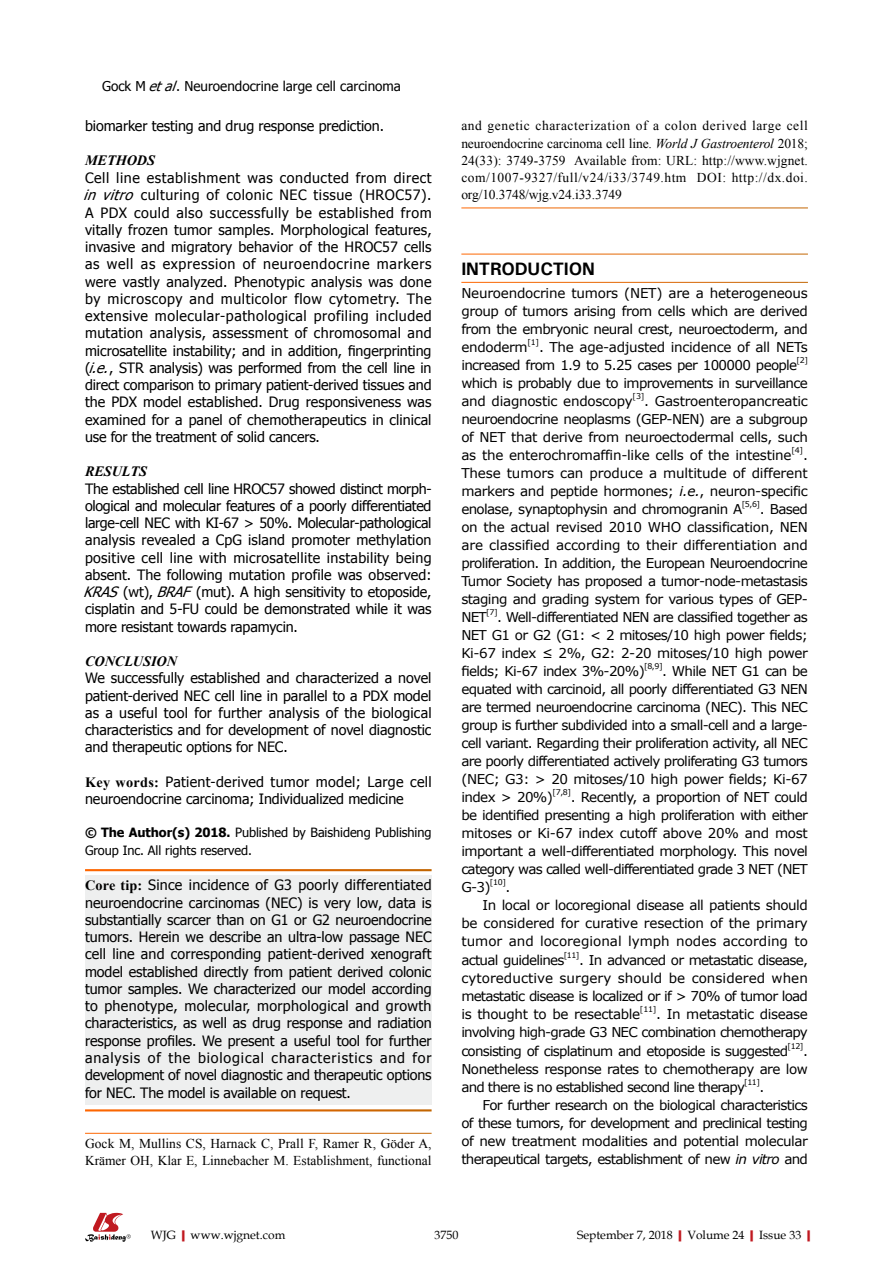
<style>
.page{position:relative;width:893px;height:1263px;background:#fff}
.page>*{position:absolute;margin:0;border:0;box-sizing:border-box;transform-origin:0 0}
.t1{font:700 18px "Univers";letter-spacing:-.01em;color:#000}
.t2{font:14.25px/17.2px "Tahoma";color:#000}
.t3{font:13.5px/18px "Verdana";letter-spacing:-.05em;color:#000;text-align:justify}
.t4{font:13.5px/17.2px "Times New Roman";color:#000}
.t5{font:13.5px "Verdana";letter-spacing:-.03em;color:#000}
.t6{font:13.5px "Verdana";letter-spacing:-.015em;color:#000}
.t7{font:13.5px "Tahoma";color:#000}
.t8{font:13.5px "Verdana";color:#000}
.t9{font:12.75px/17.2px "Tahoma";letter-spacing:-.005em;color:#000}
.t10{font:12px "Book Antiqua";color:#000}
.t11{font:7.8px "Verdana";letter-spacing:-.055em;color:#000}
.s1{font-style:italic}
.s2{font-family:"Times New Roman";font-weight:700;font-style:italic}
.s3{font-family:"Times New Roman";font-weight:700}
.s4{font-weight:700}
.s5{font-weight:700;color:#c01920}
</style>
<div class="page">
<div style="left:85px;top:875px;width:347px;height:229px;background:#eeefef"></div>
<svg style="left:85px;top:1213px;width:46px;height:29px"></svg>
<p class="t7" style="left:102px;top:77px;width:300px">Gock M <span class="s1">etal</span>. Neuroendocrine large cell carcinoma</p>
<p class="t2" style="left:85px;top:117px;width:301px">biomarker testing and drug response prediction.</p>
<p class="t2" style="left:83px;top:151px;width:350px"><span class="s2">METHODS<br></span>Cell line establishment was conducted from direct <span class="s1">invitro</span> culturing of colonic NEC tissue (HROC57).<br>A PDX could also successfully be established from vitally frozen tumor samples. Morphological features, invasive and migratory behavior of the HROC57 cells as well as expression of neuroendocrine markers were vastly analyzed. Phenotypic analysis was done by microscopy and multicolor flow cytometry. The extensive molecular-pathological profiling included mutation analysis, assessment of chromosomal and microsatellite instability; and in addition, fingerprinting (<span class="s1">i.e.</span>, STR analysis) was performed from the cell line in direct comparison to primary patient-derived tissues and the PDX model established. Drug responsiveness was examined for a panel of chemotherapeutics in clinical use for the treatment of solid cancers.</p>
<p class="t2" style="left:83px;top:461px;width:350px"><span class="s2">RESULTS<br></span>The established cell line HROC57 showed distinct morph&shy;ological and molecular features of a poorly differentiated large-cell NEC with KI-67 &gt; 50%. Molecular-pathological analysis revealed a CpG island promoter methylation positive cell line with microsatellite instability being absent. The following mutation profile was observed:<br><span class="s1">KRAS</span> (wt), <span class="s1">BRAF</span> (mut). A high sensitivity to etoposide, cisplatin and 5-FU could be demonstrated while it was more resistant towards rapamycin.</p>
<p class="t2" style="left:85px;top:651px;width:348px"><span class="s2">CONCLUSION<br></span>We successfully established and characterized a novel patient-derived NEC cell line in parallel to a PDX model as a useful tool for further analysis of the biological characteristics and for development of novel diagnostic and therapeutic options for NEC.</p>
<p class="t2" style="left:85px;top:772px;width:348px"><span class="s3">Key words:</span> Patient-derived tumor model; Large cell neuroendocrine carcinoma; Individualized medicine</p>
<p class="t9" style="left:85px;top:823px;width:348px"><span class="s4">© The Author(s) 2018.</span> Published by Baishideng Publishing<br>Group Inc. All rights reserved.</p>
<p class="t2" style="left:85px;top:876px;width:348px;text-align:justify"><span class="s3">Core tip:</span> Since incidence of G3 poorly differentiated neuroendocrine carcinomas (NEC) is very low, data is substantially scarcer than on G1 or G2 neuroendocrine tumors. Herein we describe an ultra-low passage NEC cell line and corresponding patient-derived xenograft model established directly from patient derived colonic tumor samples. We characterized our model according to phenotype, molecular, morphological and growth characteristics, as well as drug response and radiation response profiles. We present a useful tool for further analysis of the biological characteristics and for development of novel diagnostic and therapeutic options for NEC. The model is available on request.</p>
<p class="t4" style="left:85px;top:1135px;width:348px">Gock M, Mullins CS, Harnack C, Prall F, Ramer R, Göder A,<br>Krämer OH, Klar E, Linnebacher M. Establishment, functional</p>
<p class="t4" style="left:461px;top:117px;width:348px;text-align:justify">and genetic characterization of a colon derived large cell neuroendocrine carcinoma cell line. <span class="s1">World J Gastroenterol</span> 2018; 24(33): 3749-3759 Available from: URL: http://www.wjgnet. com/1007-9327/full/v24/i33/3749.htm DOI: http://dx.doi. org/10.3748/wjg.v24.i33.3749</p>
<p class="t1" style="left:461px;top:257px;width:135px">INTRODUCTION</p>
<p class="t3" style="left:461px;top:284px;width:348px">Neuroendocrine tumors (NET) are a heterogeneous group of tumors arising from cells which are derived from the embryonic neural crest, neuroectoderm, and endoderm</p>
<p class="t11" style="left:527px;top:337px;width:13px">[1]</p>
<p class="t3" style="left:461px;top:338px;width:348px;text-indent:78px">. The age-adjusted incidence of all NETs increased from 1.9 to 5.25 cases per 100000 people</p>
<p class="t11" style="left:797px;top:355px;width:13px">[2]</p>
<p class="t3" style="left:461px;top:374px;width:348px">which is probably due to improvements in surveillance and diagnostic endoscopy</p>
<p class="t11" style="left:633px;top:391px;width:13px">[3]</p>
<p class="t3" style="left:461px;top:392px;width:348px;text-indent:183px">. Gastroenteropancreatic neuroendocrine neoplasms (GEP-NEN) are a subgroup of NET that derive from neuroectodermal cells, such as the enterochromaffin-like cells of the intestine</p>
<p class="t11" style="left:791px;top:445px;width:13px">[4]</p>
<p class="t3" style="left:461px;top:446px;width:348px;text-indent:342px">.<br>These tumors can produce a multitude of different markers and peptide hormones; <span class="s1">i.e.</span>, neuron-specific enolase, synaptophysin and chromogranin A</p>
<p class="t11" style="left:742px;top:499px;width:20px">[5,6]</p>
<p class="t3" style="left:461px;top:500px;width:348px;text-indent:298px">. Based on the actual revised 2010 WHO classification, NEN are classified according to their differentiation and proliferation. In addition, the European Neuroendocrine Tumor Society has proposed a tumor-node-metastasis staging and grading system for various types of GEP-NET</p>
<p class="t11" style="left:486px;top:607px;width:13px">[7]</p>
<p class="t3" style="left:461px;top:608px;width:348px;text-indent:36px">. Well-differentiated NEN are classified together as NET G1 or G2 (G1: &lt; 2 mitoses/10 high power fields; Ki-67 index ≤ 2%, G2: 2-20 mitoses/10 high power fields; Ki-67 index 3%-20%)</p>
<p class="t11" style="left:644px;top:661px;width:20px">[8,9]</p>
<p class="t3" style="left:461px;top:662px;width:348px;text-indent:201px">. While NET G1 can be equated with carcinoid, all poorly differentiated G3 NEN are termed neuroendocrine carcinoma (NEC). This NEC group is further subdivided into a small-cell and a large&shy;cell variant. Regarding their proliferation activity, all NEC are poorly differentiated actively proliferating G3 tumors (NEC; G3: &gt; 20 mitoses/10 high power fields; Ki-67 index &gt; 20%)</p>
<p class="t11" style="left:552px;top:787px;width:20px">[7,8]</p>
<p class="t3" style="left:461px;top:788px;width:348px;text-indent:109px">. Recently, a proportion of NET could be identified presenting a high proliferation with either mitoses or Ki-67 index cutoff above 20% and most important a well-differentiated morphology. This novel category was called well-differentiated grade 3 NET (NET G-3)</p>
<p class="t11" style="left:490px;top:877px;width:17px">[10]</p>
<p class="t3" style="left:506px;top:878px;width:6px">.</p>
<p class="t3" style="left:483px;top:896px;width:327px">In local or locoregional disease all patients should</p>
<p class="t6" style="left:461px;top:915px;width:348px">be considered for curative resection of the primary</p>
<p class="t8" style="left:461px;top:933px;width:348px">tumor and locoregional lymph nodes according to</p>
<p class="t3" style="left:461px;top:950px;width:105px">actual guidelines</p>
<p class="t11" style="left:564px;top:950px;width:17px">[11]</p>
<p class="t3" style="left:461px;top:950px;width:348px;text-indent:118px">. In advanced or metastatic disease, cytoreductive surgery should be considered when metastatic disease is localized or if &gt; 70% of tumor load is thought to be resectable</p>
<p class="t11" style="left:640px;top:1005px;width:18px">[11]</p>
<p class="t3" style="left:461px;top:1005px;width:348px;text-indent:195px">. In metastatic disease involving high-grade G3 NEC combination chemotherapy consisting of cisplatinum and etoposide is suggested</p>
<p class="t11" style="left:788px;top:1041px;width:17px">[12]</p>
<p class="t3" style="left:461px;top:1041px;width:348px;text-indent:342px">.<br>Nonetheless response rates to chemotherapy are low and there is no established second line therapy</p>
<p class="t11" style="left:744px;top:1077px;width:17px">[11]</p>
<p class="t3" style="left:760px;top:1078px;width:6px">.</p>
<p class="t3" style="left:483px;top:1096px;width:327px">For further research on the biological characteristics</p>
<p class="t3" style="left:461px;top:1114px;width:348px">of these tumors, for development and preclinical testing</p>
<p class="t5" style="left:461px;top:1133px;width:348px">of new treatment modalities and potential molecular</p>
<p class="t3" style="left:461px;top:1150px;width:348px">therapeutical targets, establishment of new <span class="s1">in vitro</span> and</p>
<p class="t10" style="left:151px;top:1226px;width:136px">WJG<span class="s5">|</span>www.wjgnet.com</p>
<p class="t10" style="left:434px;top:1226px;width:25px">3750</p>
<p class="t10" style="left:577px;top:1226px;width:240px">September 7, 2018<span class="s5">|</span>Volume 24<span class="s5">|</span>Issue 33<span class="s5">|</span></p>
</div>
